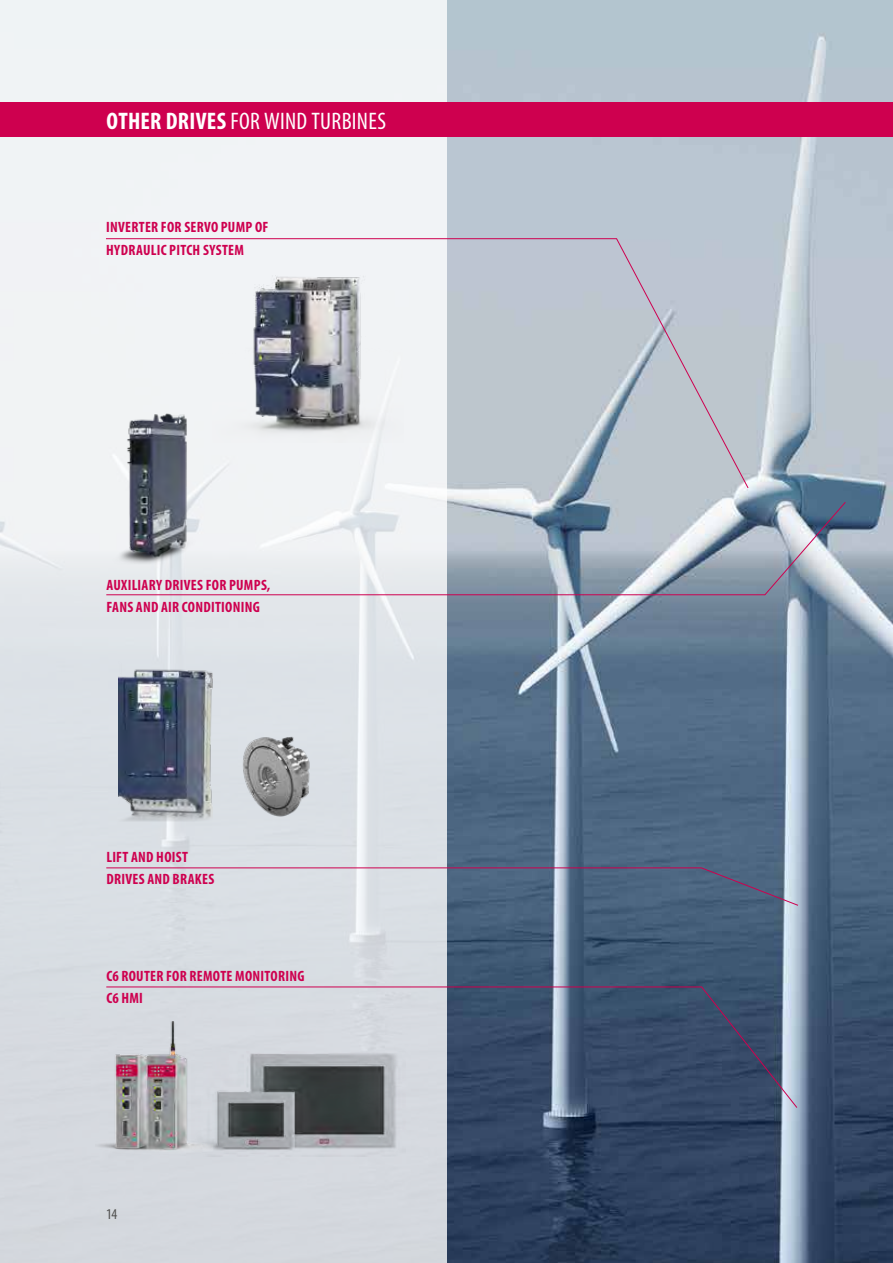
<style>
.page{position:relative;width:893px;height:1263px;background:#fff}
.page>*{position:absolute;margin:0;border:0;box-sizing:border-box;transform-origin:0 0}
.t1{font:condensed 24px "Myriad Pro";letter-spacing:.01em;color:#fff}
.t2{font:700 condensed 15px/22.2px "Myriad Pro";letter-spacing:.02em;color:#ce004f}
.t3{font:condensed 15px "Myriad Pro";color:#4e4e4d}
.s1{font-weight:700}
</style>
<div class="page">
<img style="left:446px;top:0;width:447px;height:1263px">
<div style="left:0;top:0;width:446px;height:1263px;background:linear-gradient(to bottom,#f7f8fa,#d0d6dc)"></div>
<div style="left:0;top:102px;width:893px;height:34px;background:#ce004f"></div>
<svg style="left:105px;top:238px;width:644px;height:251px"></svg>
<svg style="left:106px;top:986px;width:692px;height:122px;background:#748096"></svg>
<svg style="left:106px;top:867px;width:693px;height:39px;background:#97a1b2"></svg>
<svg style="left:106px;top:501px;width:740px;height:94px"></svg>
<img style="left:106px;top:411px;width:100px;height:164px">
<img style="left:119px;top:662px;width:94px;height:162px">
<img style="left:241px;top:736px;width:70px;height:82px">
<img style="left:96px;top:1020px;width:117px;height:137px">
<img style="left:213px;top:260px;width:191px;height:182px">
<img style="left:191px;top:1052px;width:214px;height:105px">
<h1 class="t1" style="left:107px;top:106px;width:281px"><span class="s1">OTHER DRIVES</span> FOR WIND TURBINES</h1>
<p class="t2" style="left:106px;top:216px;width:164px">INVERTER FOR SERVO PUMP OF<br>HYDRAULIC PITCH SYSTEM</p>
<p class="t2" style="left:106px;top:573px;width:166px">AUXILIARY DRIVES FOR PUMPS,<br>FANS AND AIR CONDITIONING</p>
<p class="t2" style="left:106px;top:845px;width:109px">LIFT AND HOIST<br>DRIVES AND BRAKES</p>
<p class="t2" style="left:106px;top:964px;width:200px">C6 ROUTER FOR REMOTE MONITORING<br>C6 HMI</p>
<p class="t3" style="left:106px;top:1205px;width:13px">14</p>
</div>
